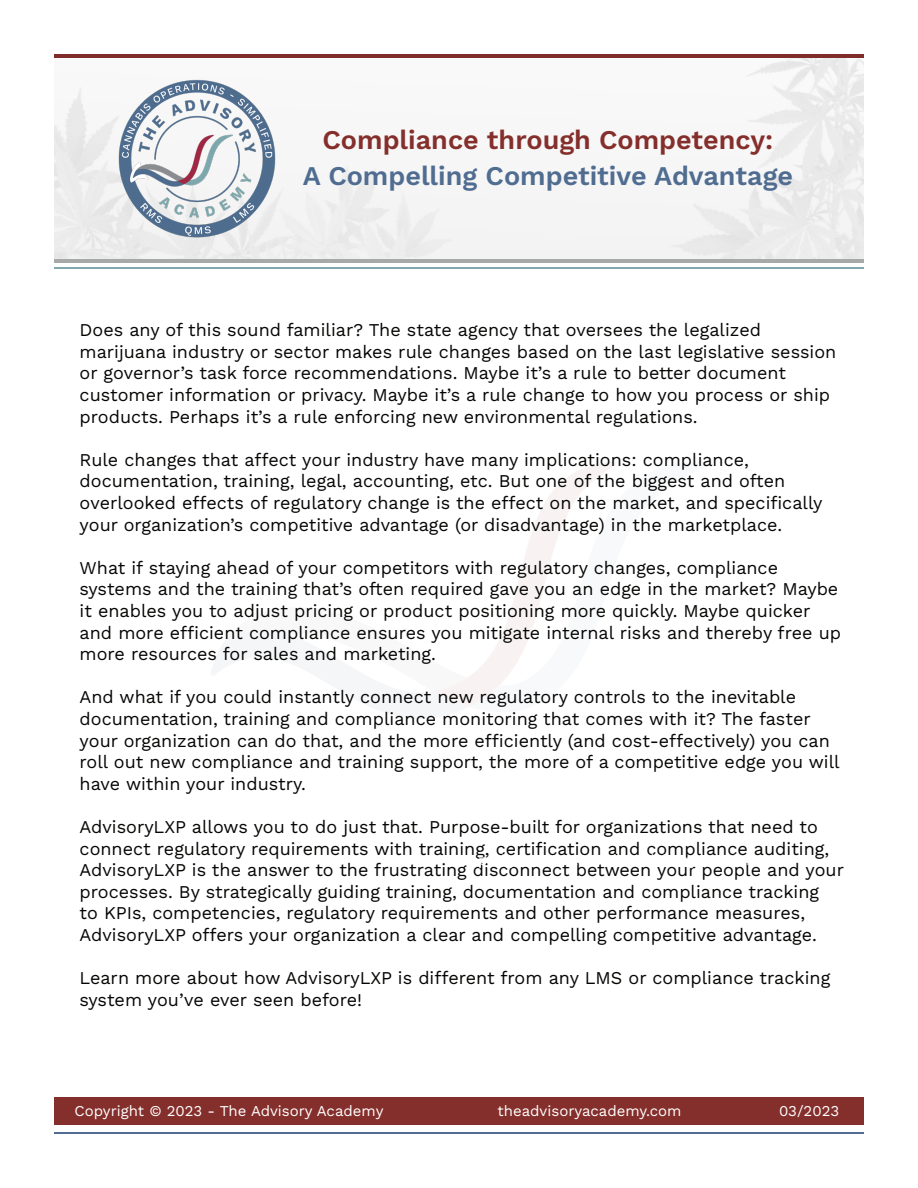
<style>
.page{position:relative;width:918px;height:1188px;background:#fff}
.page>*{position:absolute;margin:0;border:0;box-sizing:border-box;transform-origin:0 0}
.t1{font:600 27px/36px "Work Sans";color:#506d91;text-align:center}
.t2{font:18px/21.6px "Work Sans";color:#060605}
.t3{font:15px "Work Sans";color:#fff}
.s1{color:#852f2c}
</style>
<div class="page">
<div style="left:54px;top:1097px;width:810px;height:28px;background:#852f2c"></div>
<hr style="left:54px;top:1132px;width:810px;height:2px;background:#506d91">
<img style="left:54px;top:57px;width:810px;height:202px">
<img style="left:116px;top:78px;width:162px;height:162px">
<hr style="left:54px;top:259px;width:810px;height:3px;background:#a7a8a8">
<hr style="left:54px;top:267px;width:810px;height:2px;background:#82a7ac">
<hr style="left:54px;top:54px;width:810px;height:3px;background:#802d2a">
<p class="t1" style="left:303px;top:121px;width:492px"><span class="s1">Compliance through Competency:<br></span>A Compelling Competitive Advantage</p>
<p class="t2" style="left:80px;top:319px;width:758px">Does any of this sound familiar? The state agency that oversees the legalized marijuana industry or sector makes rule changes based on the last legislative session or governor’s task force recommendations. Maybe it’s a rule to better document customer information or privacy. Maybe it’s a rule change to how you process or ship products. Perhaps it’s a rule enforcing new environmental regulations.</p>
<p class="t2" style="left:80px;top:448px;width:744px">Rule changes that affect your industry have many implications: compliance, documentation, training, legal, accounting, etc. But one of the biggest and often overlooked effects of regulatory change is the effect on the market, and specifically your organization’s competitive advantage (or disadvantage) in the marketplace.</p>
<p class="t2" style="left:80px;top:556px;width:763px">What if staying ahead of your competitors with regulatory changes, compliance systems and the training that’s often required gave you an edge in the market? Maybe it enables you to adjust pricing or product positioning more quickly. Maybe quicker and more efficient compliance ensures you mitigate internal risks and thereby free up more resources for sales and marketing.</p>
<p class="t2" style="left:80px;top:686px;width:762px">And what if you could instantly connect new regulatory controls to the inevitable documentation, training and compliance monitoring that comes with it? The faster your organization can do that, and the more efficiently (and cost-effectively) you can roll out new compliance and training support, the more of a competitive edge you will have within your industry.</p>
<p class="t2" style="left:80px;top:815px;width:766px">AdvisoryLXP allows you to do just that. Purpose-built for organizations that need to connect regulatory requirements with training, certification and compliance auditing, AdvisoryLXP is the answer to the frustrating disconnect between your people and your processes. By strategically guiding training, documentation and compliance tracking<br>to KPIs, competencies, regulatory requirements and other performance measures, AdvisoryLXP offers your organization a clear and compelling competitive advantage.</p>
<p class="t2" style="left:80px;top:967px;width:752px">Learn more about how AdvisoryLXP is different from any LMS or compliance tracking system you’ve ever seen before!</p>
<p class="t3" style="left:498px;top:1100px;width:186px">theadvisoryacademy.com</p>
<p class="t3" style="left:74px;top:1100px;width:310px">Copyright © 2023 - The Advisory Academy</p>
<p class="t3" style="left:779px;top:1100px;width:61px">03/2023</p>
</div>
